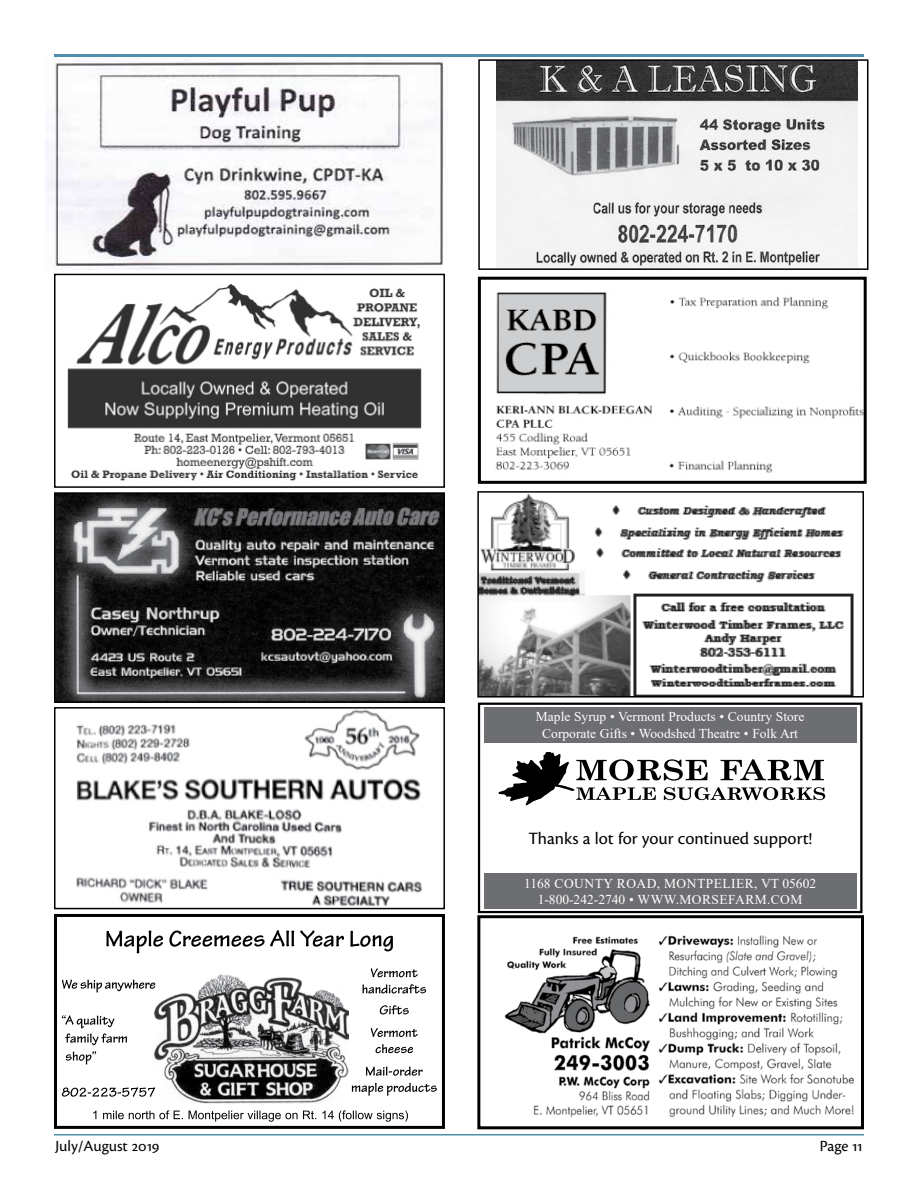
<style>
.page{position:relative;width:918px;height:1188px;background:#fff}
.page>*{position:absolute;margin:0;border:0;box-sizing:border-box;transform-origin:0 0}
.t1{font:18px "Cronos Pro";color:#000}
.t2{font:16.2px "Cronos Pro";letter-spacing:-.005em;color:#000}
.t3{font:13.5px/16.2px "Times New Roman";color:#fff;text-align:center}
.t4{font:13.5px/16.2px "Times New Roman";letter-spacing:.035em;color:#fff;text-align:center}
</style>
<div class="page">
<hr style="left:54px;top:1134px;width:810px;height:2px;background:#4e8eaa">
<hr style="left:54px;top:54px;width:810px;height:3px;background:#4e8eaa">
<img style="left:76px;top:710px;width:347px;height:196px">
<div style="left:54px;top:707px;width:391px;height:202px;border:2px solid #000"></div>
<div style="left:54px;top:914px;width:391px;height:215px;border:3px solid #000"></div>
<img style="left:154px;top:974px;width:194px;height:130px">
<svg style="left:371px;top:968px;width:47px;height:9px"></svg>
<svg style="left:362px;top:984px;width:64px;height:10px"></svg>
<svg style="left:380px;top:1005px;width:29px;height:10px"></svg>
<svg style="left:371px;top:1028px;width:47px;height:9px"></svg>
<svg style="left:376px;top:1044px;width:37px;height:9px"></svg>
<svg style="left:366px;top:1067px;width:57px;height:9px"></svg>
<svg style="left:352px;top:1083px;width:85px;height:13px"></svg>
<svg style="left:106px;top:930px;width:287px;height:23px"></svg>
<svg style="left:93px;top:1110px;width:315px;height:12px"></svg>
<svg style="left:62px;top:1087px;width:93px;height:10px"></svg>
<svg style="left:66px;top:1051px;width:30px;height:13px"></svg>
<svg style="left:62px;top:1015px;width:65px;height:30px"></svg>
<svg style="left:62px;top:980px;width:93px;height:12px"></svg>
<img style="left:497px;top:62px;width:361px;height:205px">
<div style="left:478px;top:59px;width:390px;height:211px;border:2px solid #000"></div>
<img style="left:57px;top:495px;width:385px;height:205px">
<div style="left:54px;top:492px;width:391px;height:211px;border:2px solid #000"></div>
<svg style="left:477px;top:915px;width:387px;height:215px"></svg>
<img style="left:480px;top:495px;width:374px;height:200px">
<div style="left:477px;top:491px;width:387px;height:207px;border:2px solid #000"></div>
<img style="left:67px;top:284px;width:355px;height:197px">
<div style="left:54px;top:274px;width:391px;height:214px;border:2px solid #000"></div>
<img style="left:495px;top:292px;width:368px;height:181px">
<div style="left:478px;top:277px;width:389px;height:207px;border:3px solid #000"></div>
<div style="left:478px;top:703px;width:384px;height:210px;border:2px solid #000"></div>
<div style="left:484px;top:707px;width:372px;height:36px;background:#6d6e71"></div>
<div style="left:484px;top:874px;width:372px;height:35px;background:#6d6e71"></div>
<svg style="left:498px;top:753px;width:327px;height:53px"></svg>
<img style="left:45px;top:57px;width:399px;height:212px">
<p class="t3" style="left:536px;top:708px;width:270px">Maple Syrup • Vermont Products • Country Store<br>Corporate Gifts • Woodshed Theatre • Folk Art</p>
<h1 class="t1" style="left:528px;top:828px;width:285px">Thanks a lot for your continued support!</h1>
<p class="t4" style="left:524px;top:875px;width:294px">1168 COUNTY ROAD, MONTPELIER, VT 05602<br>1-800-242-2740 • WWW.MORSEFARM.COM</p>
<p class="t2" style="left:56px;top:1137px;width:106px">July/August 2019</p>
<p class="t2" style="left:820px;top:1137px;width:44px">Page 11</p>
</div>
